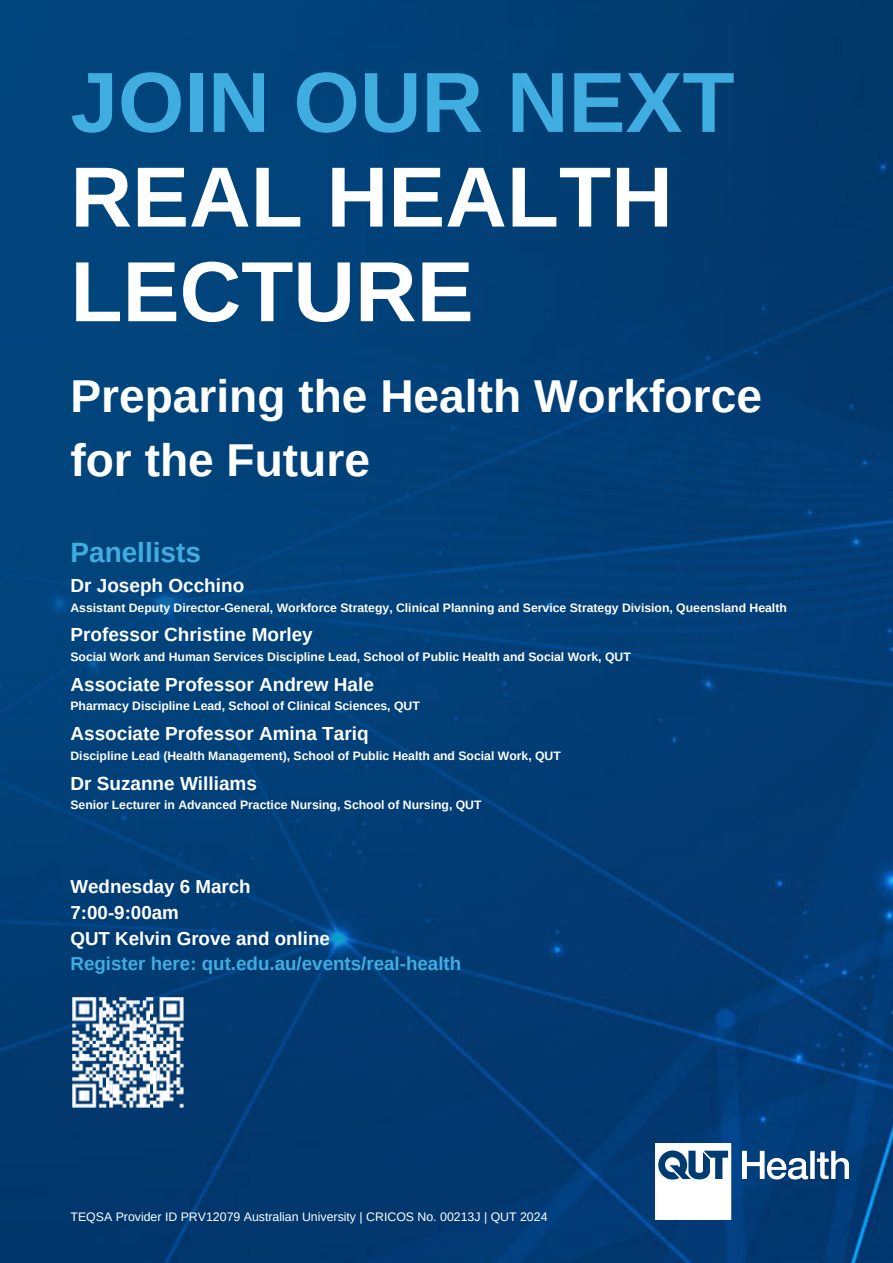
<style>
.page{position:relative;width:893px;height:1263px;background:#fff}
.page>*{position:absolute;margin:0;border:0;box-sizing:border-box;transform-origin:0 0}
.t1{font:700 85.35px "Arimo";color:#fff}
.t2{font:700 85.35px "Arimo";color:#40ade0}
.t3{font:700 46.05px/64.3px "Arimo";color:#fff}
.t4{font:700 27.97px "Arimo";color:#40ade0}
.t5{font:700 18.98px "Arimo";color:#fff}
.t6{font:700 18.75px/25.9px "Arimo";color:#fff}
.t7{font:12.3px "Arimo";color:#fff}
.t8{font:700 12.23px "Arimo";color:#fff}
.s1{color:#40ade0}
</style>
<div class="page">
<img style="left:0;top:0;width:893px;height:1263px">
<img style="left:655px;top:1144px;width:193px;height:76px">
<img style="left:60px;top:985px;width:136px;height:136px">
<h1 class="t2" style="left:70px;top:55px;width:665px">JOIN OUR NEXT</h1>
<h2 class="t1" style="left:70px;top:149px;width:604px">REAL HEALTH</h2>
<h4 class="t1" style="left:70px;top:244px;width:404px">LECTURE</h4>
<h4 class="t3" style="left:70px;top:364px;width:693px">Preparing the Health Workforce for the Future</h4>
<h4 class="t4" style="left:70px;top:537px;width:132px">Panellists</h4>
<h4 class="t5" style="left:70px;top:575px;width:175px">Dr Joseph Occhino</h4>
<h4 class="t8" style="left:70px;top:600px;width:718px">Assistant Deputy Director-General, Workforce Strategy, Clinical Planning and Service Strategy Division, Queensland Health</h4>
<h3 class="t5" style="left:70px;top:624px;width:244px">Professor Christine Morley</h3>
<h3 class="t8" style="left:70px;top:650px;width:562px">Social Work and Human Services Discipline Lead, School of Public Health and Social Work, QUT</h3>
<p class="t5" style="left:70px;top:674px;width:305px">Associate Professor Andrew Hale</p>
<p class="t8" style="left:70px;top:699px;width:351px">Pharmacy Discipline Lead, School of Clinical Sciences, QUT</p>
<p class="t5" style="left:70px;top:723px;width:300px">Associate Professor Amina Tariq</p>
<p class="t8" style="left:70px;top:749px;width:492px">Discipline Lead (Health Management), School of Public Health and Social Work, QUT</p>
<p class="t5" style="left:70px;top:773px;width:188px">Dr Suzanne Williams</p>
<p class="t8" style="left:70px;top:798px;width:412px">Senior Lecturer in Advanced Practice Nursing, School of Nursing, QUT</p>
<h4 class="t6" style="left:70px;top:873px;width:392px">Wednesday 6 March<br>7:00-9:00am<br>QUT Kelvin Grove and online<br><span class="s1">Register here: qut.edu.au/events/real-health</span></h4>
<h4 class="t7" style="left:70px;top:1210px;width:478px">TEQSA Provider ID PRV12079 Australian University | CRICOS No. 00213J | QUT 2024</h4>
</div>
